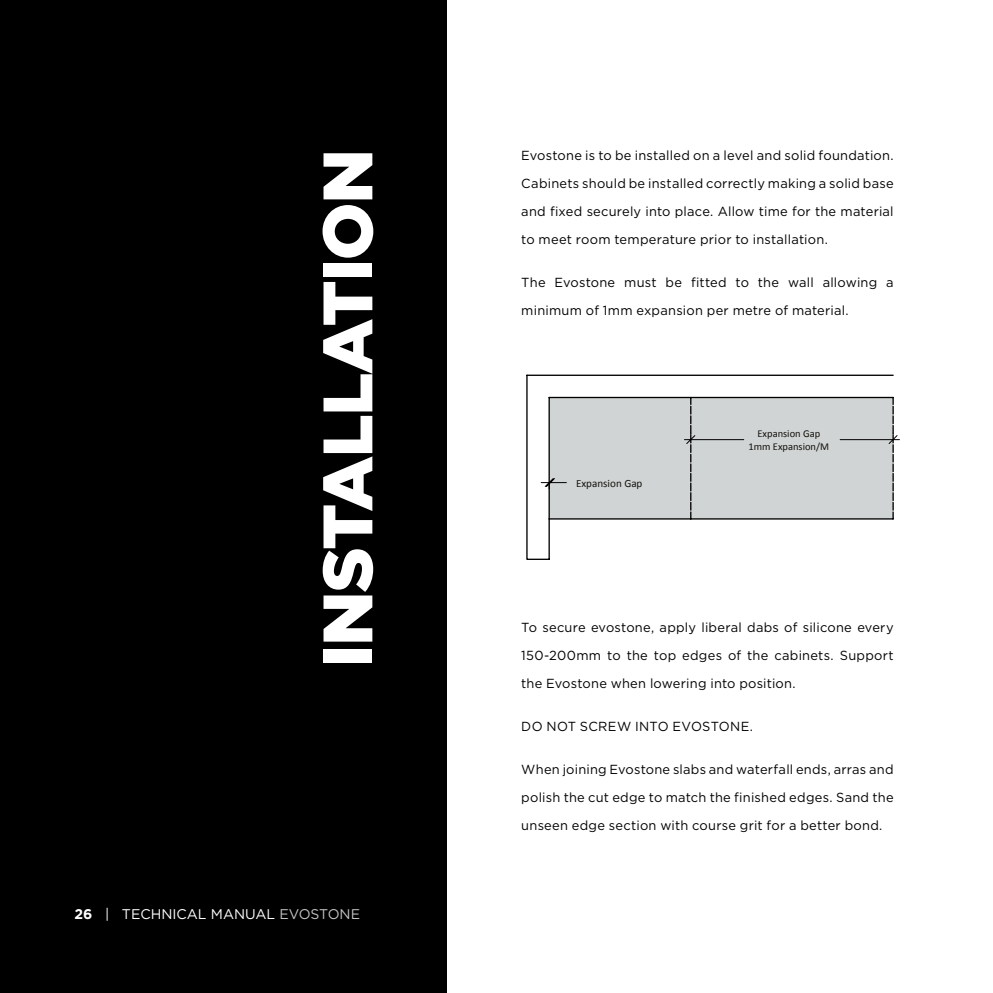
<style>
.page{position:relative;width:993px;height:993px;background:#fff}
.page>*{position:absolute;margin:0;border:0;box-sizing:border-box;transform-origin:0 0}
.t1{font:900 69.65px "Gotham HTF";letter-spacing:-.02em;color:#fff}
.t2{font:14px "Gotham HTF";color:#fff}
.t3{font:13.12px/28px "Gotham HTF";letter-spacing:.02em;color:#000;text-align:justify}
.t4{font:11.03px "Calibri";color:#12120d}
.t5{font:10.5px/12.6px "Calibri";color:#12120d;text-align:center}
.s1{font-weight:700}
.s2{color:#c6c3c4}
</style>
<div class="page">
<div style="left:0;top:0;width:446px;height:992px;background:#000"></div>
<svg style="left:526px;top:374px;width:368px;height:186px"></svg>
<div style="left:540px;top:432px;width:359px;height:57px;background:#d1d4d4"></div>
<h1 class="t1" style="left:307px;top:667px;width:519px;rotate:-90deg">INSTALLATION</h1>
<p class="t2" style="left:74px;top:905px;width:287px"><span class="s1">26</span> | TECHNICAL MANUAL <span class="s2">EVOSTONE</span></p>
<p class="t3" style="left:521px;top:141px;width:374px">Evostone is to be installed on a level and solid foundation.<br>Cabinets should be installed correctly making a solid base and fixed securely into place. Allow time for the material to meet room temperature prior to installation.</p>
<p class="t3" style="left:521px;top:268px;width:374px">The Evostone must be fitted to the wall allowing a minimum of 1mm expansion per metre of material.</p>
<p class="t4" style="left:576px;top:475px;width:68px">Expansion Gap</p>
<p class="t5" style="left:748px;top:426px;width:82px">Expansion Gap<br>1mm Expansion/M</p>
<p class="t3" style="left:521px;top:613px;width:374px">To secure evostone, apply liberal dabs of silicone every 150-200mm to the top edges of the cabinets. Support the Evostone when lowering into position.</p>
<p class="t3" style="left:521px;top:712px;width:233px">DO NOT SCREW INTO EVOSTONE.</p>
<p class="t3" style="left:521px;top:754px;width:374px">When joining Evostone slabs and waterfall ends, arras and polish the cut edge to match the finished edges. Sand the unseen edge section with course grit for a better bond.</p>
</div>
